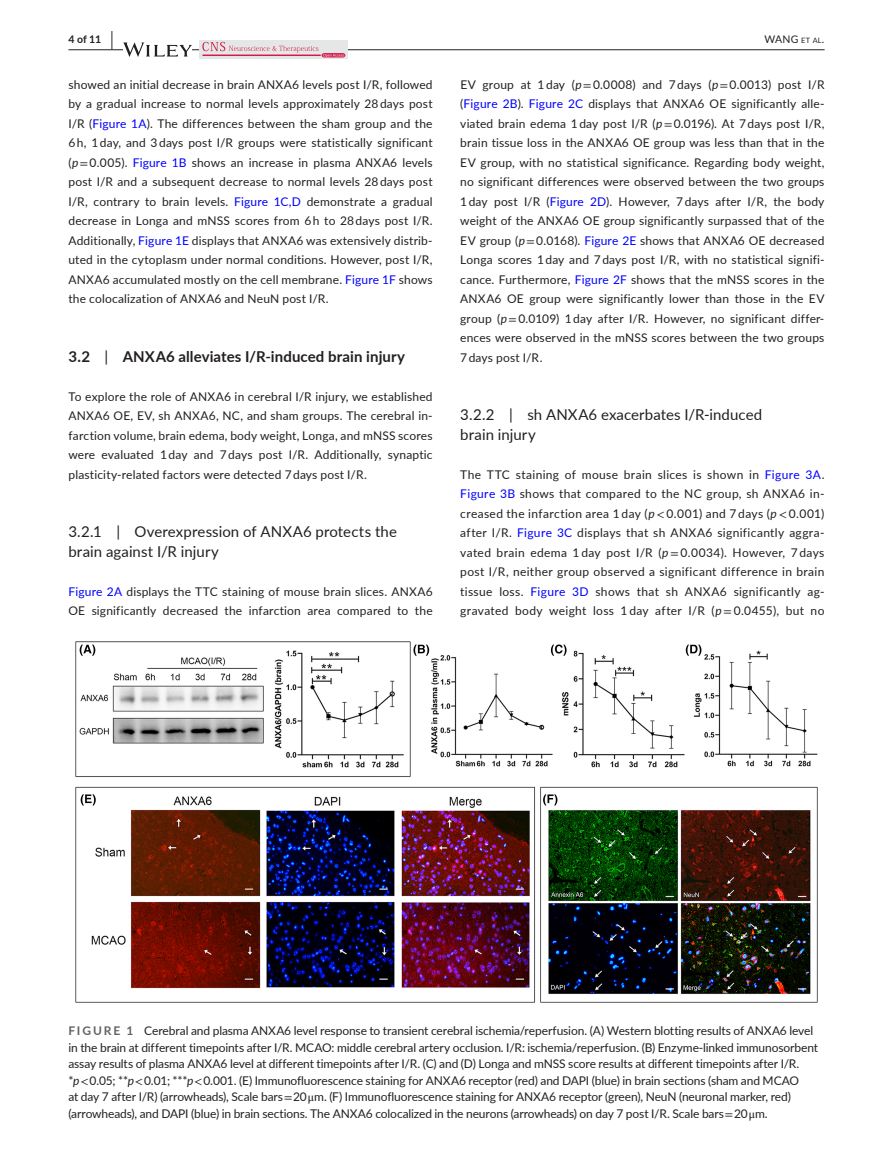
<style>
.page{position:relative;width:893px;height:1174px;background:#fff}
.page>*{position:absolute;margin:0;border:0;box-sizing:border-box;transform-origin:0 0}
.t1{font:15px/19.5px "Lato";letter-spacing:.005em;color:#231f20}
.t2{font:700 15px "Lato";letter-spacing:.005em;color:#231f20}
.t3{font:12px/19.5px "Lato";letter-spacing:-.005em;color:#231f20;text-align:justify}
.t4{font:12px/19.5px "Lato";letter-spacing:.015em;color:#231f20}
.t5{font:10.5px "Lato";color:#231f20}
.t6{font:700 10.5px "Lato";color:#231f20}
.s1{font-size:19.5px}
.s2{font-size:7.35px}
.s3{color:#00f}
.s4{font-style:italic}
.s5{font-family:"STIX"}
.s6{font-weight:400}
.s7{font-weight:700;color:#636366}
</style>
<div class="page">
<hr style="left:68px;top:49px;width:756px;height:1px;background:#231f20">
<svg style="left:123px;top:42px;width:69px;height:15px"></svg>
<div style="left:200px;top:40px;width:148px;height:19px;background:#e5e6e6"></div>
<hr style="left:322px;top:53px;width:23px;height:4px;background:#d42d58;border-radius:2px">
<svg style="left:202px;top:42px;width:142px;height:15px"></svg>
<img style="left:75px;top:641px;width:743px;height:362px">
<p class="t6" style="left:68px;top:31px;width:46px">4 of 11 <span class="s1">|</span></p>
<p class="t5" style="left:764px;top:31px;width:61px">WANG <span class="s2">et al</span>.</p>
<p class="t3" style="left:68px;top:74px;width:366px">showed an initial decrease in brain ANXA6 levels post I/R, followed by a gradual increase to normal levels approximately 28 days post I/R (<span class="s3">Figure 1A</span>). The differences between the sham group and the 6 h, 1 day, and 3 days post I/R groups were statistically significant (<span class="s4">p</span><span class="s5">=</span> 0.005). <span class="s3">Figure 1B</span> shows an increase in plasma ANXA6 levels post I/R and a subsequent decrease to normal levels 28 days post I/R, contrary to brain levels. <span class="s3">Figure 1C,D</span> demonstrate a gradual decrease in Longa and mNSS scores from 6 h to 28 days post I/R.<br>Additionally, <span class="s3">Figure 1E</span> displays that ANXA6 was extensively distrib&shy;uted in the cytoplasm under normal conditions. However, post I/R, ANXA6 accumulated mostly on the cell membrane. <span class="s3">Figure 1F</span> shows the colocalization of ANXA6 and NeuN post I/R.</p>
<p class="t3" style="left:460px;top:74px;width:366px">EV group at 1 day (<span class="s4">p</span><span class="s5">=</span> 0.0008) and 7 days (<span class="s4">p</span><span class="s5">=</span> 0.0013) post I/R (<span class="s3">Figure 2B</span>). <span class="s3">Figure 2C</span> displays that ANXA6 OE significantly alle&shy;viated brain edema 1 day post I/R (<span class="s4">p</span><span class="s5">=</span> 0.0196). At 7 days post I/R, brain tissue loss in the ANXA6 OE group was less than that in the EV group, with no statistical significance. Regarding body weight, no significant differences were observed between the two groups 1 day post I/R (<span class="s3">Figure 2D</span>). However, 7 days after I/R, the body weight of the ANXA6 OE group significantly surpassed that of the EV group (<span class="s4">p</span><span class="s5">=</span> 0.0168). <span class="s3">Figure 2E</span> shows that ANXA6 OE decreased Longa scores 1 day and 7 days post I/R, with no statistical signifi&shy;cance. Furthermore, <span class="s3">Figure 2F</span> shows that the mNSS scores in the ANXA6 OE group were significantly lower than those in the EV group (<span class="s4">p</span><span class="s5">=</span> 0.0109) 1 day after I/R. However, no significant differ&shy;ences were observed in the mNSS scores between the two groups 7 days post I/R.</p>
<p class="t2" style="left:68px;top:345px;width:338px">3.2 <span class="s6">|</span> ANXA6 alleviates I/R-induced brain injury</p>
<p class="t3" style="left:68px;top:386px;width:366px">To explore the role of ANXA6 in cerebral I/R injury, we established ANXA6 OE, EV, sh ANXA6, NC, and sham groups. The cerebral in&shy;farction volume, brain edema, body weight, Longa, and mNSS scores were evaluated 1 day and 7 days post I/R. Additionally, synaptic plasticity-related factors were detected 7 days post I/R.</p>
<p class="t1" style="left:460px;top:404px;width:303px">3.2.2 | sh ANXA6 exacerbates I/R-induced brain injury</p>
<p class="t3" style="left:460px;top:464px;width:366px">The TTC staining of mouse brain slices is shown in <span class="s3">Figure 3A</span>.<br><span class="s3">Figure 3B</span> shows that compared to the NC group, sh ANXA6 in&shy;creased the infarction area 1 day (<span class="s4">p</span><span class="s5">&lt;</span> 0.001) and 7 days (<span class="s4">p</span><span class="s5">&lt;</span> 0.001) after I/R. <span class="s3">Figure 3C</span> displays that sh ANXA6 significantly aggra&shy;vated brain edema 1 day post I/R (<span class="s4">p</span><span class="s5">=</span> 0.0034). However, 7 days post I/R, neither group observed a significant difference in brain tissue loss. <span class="s3">Figure 3D</span> shows that sh ANXA6 significantly ag&shy;gravated body weight loss 1 day after I/R (<span class="s4">p</span><span class="s5">=</span> 0.0455), but no</p>
<p class="t1" style="left:68px;top:521px;width:330px">3.2.1 | Overexpression of ANXA6 protects the brain against I/R injury</p>
<p class="t4" style="left:68px;top:581px;width:366px"><span class="s3">Figure 2A</span> displays the TTC staining of mouse brain slices. ANXA6<br>OE significantly decreased the infarction area compared to the</p>
<p class="t3" style="left:68px;top:1022px;width:751px;line-height:16.5px;text-align:left"><span class="s7">FI G U R E 1</span> Cerebral and plasma ANXA6 level response to transient cerebral ischemia/reperfusion. (A) Western blotting results of ANXA6 level in the brain at different timepoints after I/R. MCAO: middle cerebral artery occlusion. I/R: ischemia/reperfusion. (B) Enzyme-linked immunosorbent assay results of plasma ANXA6 level at different timepoints after I/R. (C) and (D) Longa and mNSS score results at different timepoints after I/R. *<span class="s4">p</span><span class="s5">&lt;</span> 0.05; **<span class="s4">p</span><span class="s5">&lt;</span> 0.01; ***<span class="s4">p</span><span class="s5">&lt;</span> 0.001. (E) Immunofluorescence staining for ANXA6 receptor (red) and DAPI (blue) in brain sections (sham and MCAO<br>at day 7 after I/R) (arrowheads), Scale bars <span class="s5">=</span> 20 <span class="s5">μ</span>m. (F) Immunofluorescence staining for ANXA6 receptor (green), NeuN (neuronal marker, red) (arrowheads), and DAPI (blue) in brain sections. The ANXA6 colocalized in the neurons (arrowheads) on day 7 post I/R. Scale bars <span class="s5">=</span> 20 <span class="s5">μ</span>m.</p>
</div>
